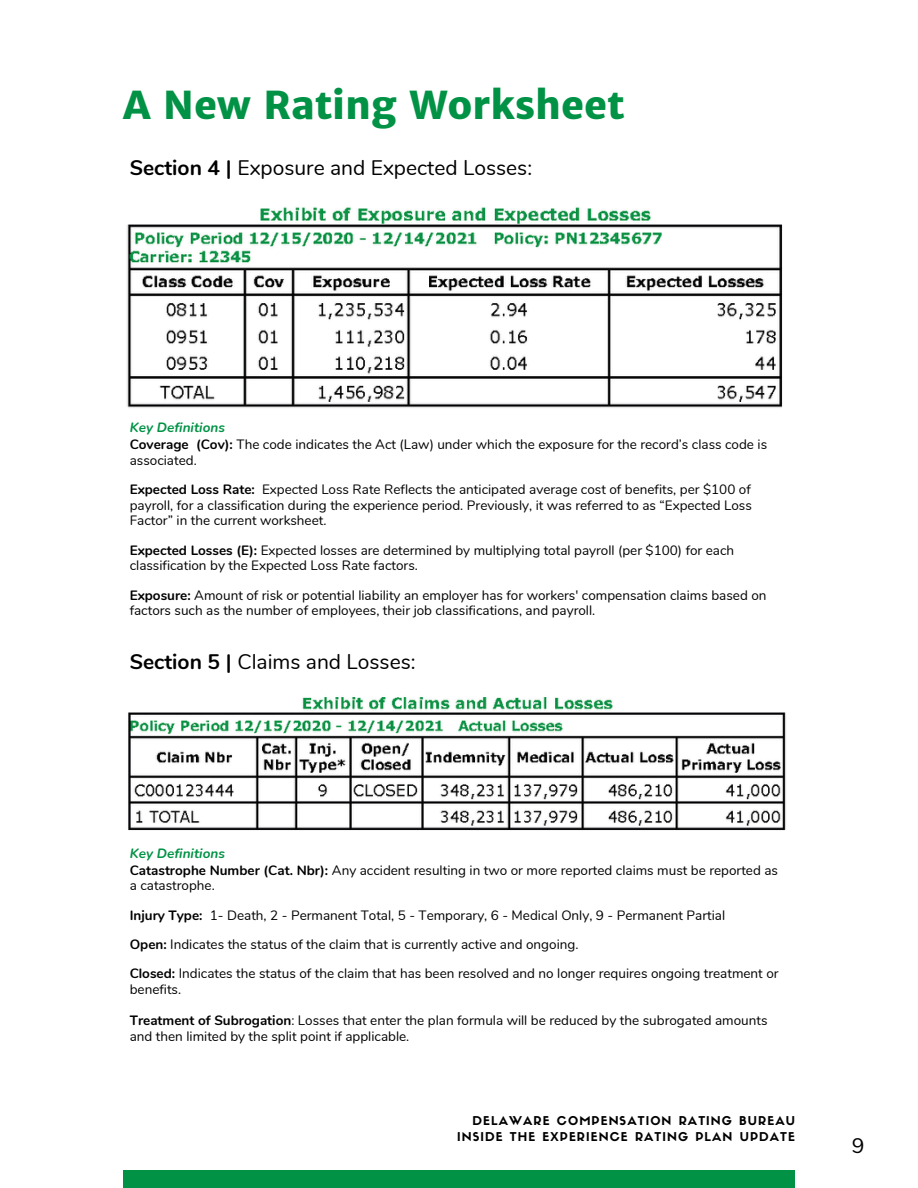
<style>
.page{position:relative;width:918px;height:1188px;background:#fff}
.page>*{position:absolute;margin:0;border:0;box-sizing:border-box;transform-origin:0 0}
.t1{font:800 38.55px "Merriweather Sans";color:#019245}
.t2{font:21px "Nunito";color:#000}
.t3{font:13.5px/16.4px "Nunito";color:#000}
.t4{font:700 13.5px "Nunito";color:#000}
.t5{font:12px/15.9px "Sifonn Basic";letter-spacing:.09em;color:#000;text-align:right}
.s1{font-weight:700}
.s2{font-weight:700;font-style:italic;color:#019245}
</style>
<div class="page">
<div style="left:123px;top:1170px;width:672px;height:18px;background:#019245"></div>
<img style="left:127px;top:207px;width:656px;height:201px">
<img style="left:128px;top:697px;width:658px;height:134px">
<h3 class="t1" style="left:123px;top:81px;width:503px">A New Rating Worksheet</h3>
<h3 class="t2" style="left:130px;top:154px;width:404px"><span class="s1">Section 4 |</span> Exposure and Expected Losses:</h3>
<h2 class="t3" style="left:130px;top:419px;width:639px"><span class="s2">Key Definitions<br></span><span class="s1">Coverage (Cov):</span> The code indicates the Act (Law) under which the exposure for the record’s class code is associated.</h2>
<p class="t3" style="left:130px;top:481px;width:624px;line-height:15.8px"><span class="s1">Expected Loss Rate:</span> Expected Loss Rate Reflects the anticipated average cost of benefits, per $100 of payroll, for a classification during the experience period. Previously, it was referred to as “Expected Loss</p>
<h3 class="t3" style="left:130px;top:506px;width:606px;line-height:29.2px">Factor” in the current worksheet.<br><span class="s1">Expected Losses (E):</span> Expected losses are determined by multiplying total payroll (per $100) for each</h3>
<h3 class="t3" style="left:130px;top:551px;width:638px;line-height:29.2px">classification by the Expected Loss Rate factors.<br><span class="s1">Exposure:</span> Amount of risk or potential liability an employer has for workers' compensation claims based on</h3>
<h3 class="t3" style="left:130px;top:603px;width:467px">factors such as the number of employees, their job classifications, and payroll.</h3>
<p class="t2" style="left:130px;top:648px;width:287px"><span class="s1">Section 5 |</span> Claims and Losses:</p>
<p class="t3" style="left:130px;top:845px;width:650px"><span class="s2">Key Definitions<br></span><span class="s1">Catastrophe Number (Cat. Nbr):</span> Any accident resulting in two or more reported claims must be reported as a catastrophe.</p>
<h3 class="t4" style="left:130px;top:906px;width:74px">Injury Type:</h3>
<h3 class="t3" style="left:130px;top:900px;width:597px;line-height:29.2px;text-indent:80px">1- Death, 2 - Permanent Total, 5 - Temporary, 6 - Medical Only, 9 - Permanent Partial<br><span class="s1">Open:</span> Indicates the status of the claim that is currently active and ongoing.</h3>
<h3 class="t3" style="left:130px;top:966px;width:650px;line-height:15.8px"><span class="s1">Closed:</span> Indicates the status of the claim that has been resolved and no longer requires ongoing treatment or benefits.</h3>
<h3 class="t3" style="left:130px;top:1013px;width:639px;line-height:15.8px"><span class="s1">Treatment of Subrogation</span>: Losses that enter the plan formula will be reduced by the subrogated amounts and then limited by the split point if applicable.</h3>
<h3 class="t5" style="left:457px;top:1114px;width:339px">DELAWARE COMPENSATION RATING BUREAU<br>INSIDE THE EXPERIENCE RATING PLAN UPDATE</h3>
<p class="t2" style="left:852px;top:1132px;width:14px">9</p>
</div>
